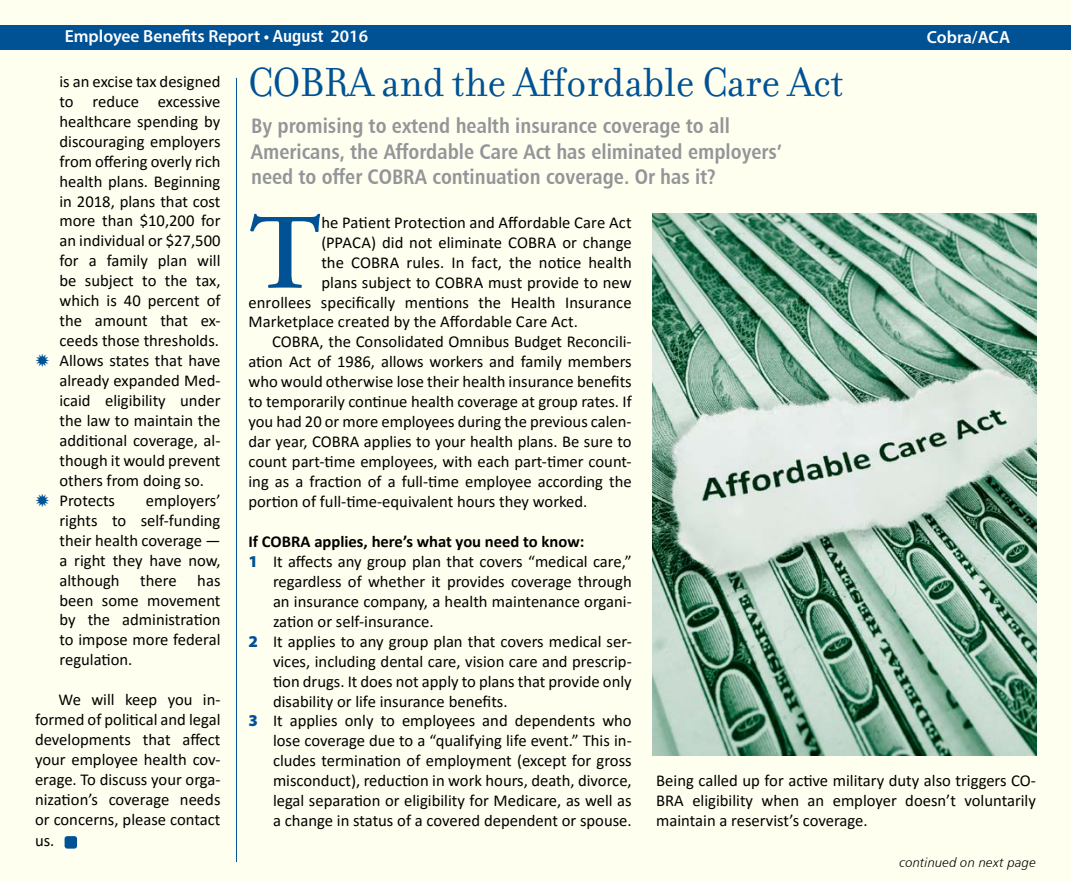
<style>
.page{position:relative;width:1071px;height:882px;background:#fff}
.page>*{position:absolute;margin:0;border:0;box-sizing:border-box;transform-origin:0 0}
.t1{font:600 106.92px "Adobe Garamond Pro";color:#005295}
.t2{font:43.75px "Filosofia";color:#005295}
.t3{font:21px/25.2px "Humanist 777 BT Bold Condensed B";color:#939598}
.t4{font:600 17.5px "Myriad Pro";color:#fff}
.t5{font:16.62px/19.9px "Calibri";color:#000;text-align:justify}
.t6{font:700 16.62px "Calibri";color:#000}
.t7{font:13.12px "Humanist 777 BT Light Italic B";letter-spacing:.015em;color:#000}
.s1{font-family:"Humanist 777 BT Bold Condensed B";font-weight:400}
.s2{font-family:"Myriad Pro";font-weight:900;color:#005295}
</style>
<div class="page">
<div style="left:1px;top:1px;width:1070px;height:881px;background:#fffff0"></div>
<div style="left:0;top:25px;width:1071px;height:24px;background:#005295"></div>
<hr style="left:236px;top:78px;width:1px;height:784px;background:#005295">
<div style="left:65px;top:836px;width:12px;height:13px;background:#005295;border-radius:3px"></div>
<img style="left:653px;top:214px;width:383px;height:542px">
<p class="t4" style="left:65px;top:25px;width:305px">Employee Benefits Report • <span class="s1">August</span> 2016</p>
<p class="t4" style="left:927px;top:26px;width:85px">Cobra/ACA</p>
<p class="t5" style="left:60px;top:71px;width:163px;text-align:left">is an excise tax designed to reduce excessive healthcare spending by discouraging employers from offering overly rich health plans. Beginning in 2018, plans that cost more than $10,200 for an individual or $27,500 for a family plan will be subject to the tax, which is 40 percent of the amount that ex&shy;ceeds those thresholds.<br>Allows states that have already expanded Med&shy;icaid eligibility under the law to maintain the additional coverage, al&shy;though it would prevent others from doing so.<br>Protects</p>
<p class="t5" style="left:60px;top:490px;width:163px;text-indent:86px">employers’ rights to self-funding their health coverage — a right they have now, although there has been some movement by the administration to impose more federal regulation.</p>
<p class="t5" style="left:35px;top:689px;width:187px;text-indent:24px">We will keep you in&shy;formed of political and legal developments that affect your employee health cov&shy;erage. To discuss your orga&shy;nization’s coverage needs or concerns, please contact us.</p>
<h2 class="t2" style="left:248px;top:58px;width:597px">COBRA and the Affordable Care Act</h2>
<p class="t3" style="left:251px;top:113px;width:533px">By promising to extend health insurance coverage to all<br>Americans, the Affordable Care Act has eliminated employers’ need to offer COBRA continuation coverage. Or has it?</p>
<h1 class="t1" style="left:248px;top:192px;width:74px">T</h1>
<p class="t5" style="left:321px;top:212px;width:312px">he Patient Protection and Affordable Care Act</p>
<p class="t5" style="left:321px;top:232px;width:312px">(PPACA) did not eliminate COBRA or change</p>
<p class="t5" style="left:321px;top:252px;width:312px">the COBRA rules. In fact, the notice health</p>
<p class="t5" style="left:321px;top:272px;width:312px">plans subject to COBRA must provide to new</p>
<p class="t5" style="left:249px;top:292px;width:385px">enrollees specifically mentions the Health Insurance</p>
<p class="t5" style="left:249px;top:312px;width:331px">Marketplace created by the Affordable Care Act.</p>
<p class="t5" style="left:272px;top:331px;width:361px">COBRA, the Consolidated Omnibus Budget Reconcili-</p>
<p class="t5" style="left:249px;top:351px;width:385px">ation Act of 1986, allows workers and family members</p>
<p class="t5" style="left:249px;top:371px;width:385px">who would otherwise lose their health insurance benefits</p>
<p class="t5" style="left:249px;top:391px;width:385px">to temporarily continue health coverage at group rates. If</p>
<p class="t5" style="left:249px;top:411px;width:385px">you had 20 or more employees during the previous calen-</p>
<p class="t5" style="left:249px;top:431px;width:385px">dar year, COBRA applies to your health plans. Be sure to</p>
<p class="t5" style="left:249px;top:451px;width:385px">count part-time employees, with each part-timer count-</p>
<p class="t5" style="left:249px;top:471px;width:385px">ing as a fraction of a full-time employee according the</p>
<p class="t5" style="left:249px;top:491px;width:340px">portion of full-time-equivalent hours they worked.</p>
<p class="t6" style="left:249px;top:530px;width:337px">If COBRA applies, here’s what you need to know:</p>
<p class="t5" style="left:249px;top:551px;width:385px"><span class="s2">1</span> It affects any group plan that covers “medical care,”</p>
<p class="t5" style="left:273px;top:571px;width:360px">regardless of whether it provides coverage through</p>
<p class="t5" style="left:273px;top:591px;width:360px">an insurance company, a health maintenance organi-</p>
<p class="t5" style="left:273px;top:611px;width:162px">zation or self-insurance.</p>
<p class="t5" style="left:249px;top:631px;width:385px"><span class="s2">2</span> It applies to any group plan that covers medical ser-</p>
<p class="t5" style="left:273px;top:651px;width:360px">vices, including dental care, vision care and prescrip-</p>
<p class="t5" style="left:273px;top:671px;width:360px">tion drugs. It does not apply to plans that provide only</p>
<p class="t5" style="left:273px;top:691px;width:236px">disability or life insurance benefits.</p>
<p class="t5" style="left:249px;top:711px;width:385px"><span class="s2">3</span> It applies only to employees and dependents who</p>
<p class="t5" style="left:273px;top:730px;width:360px">lose coverage due to a “qualifying life event.” This in-</p>
<p class="t5" style="left:273px;top:750px;width:360px">cludes termination of employment (except for gross</p>
<p class="t5" style="left:273px;top:770px;width:360px">misconduct), reduction in work hours, death, divorce,</p>
<p class="t5" style="left:273px;top:790px;width:360px">legal separation or eligibility for Medicare, as well as</p>
<p class="t5" style="left:273px;top:810px;width:360px">a change in status of a covered dependent or spouse.</p>
<p class="t5" style="left:656px;top:770px;width:381px">Being called up for active military duty also triggers CO-BRA eligibility when an employer doesn’t voluntarily maintain a reservist’s coverage.</p>
<p class="t7" style="left:900px;top:855px;width:138px">continued on next page</p>
</div>
